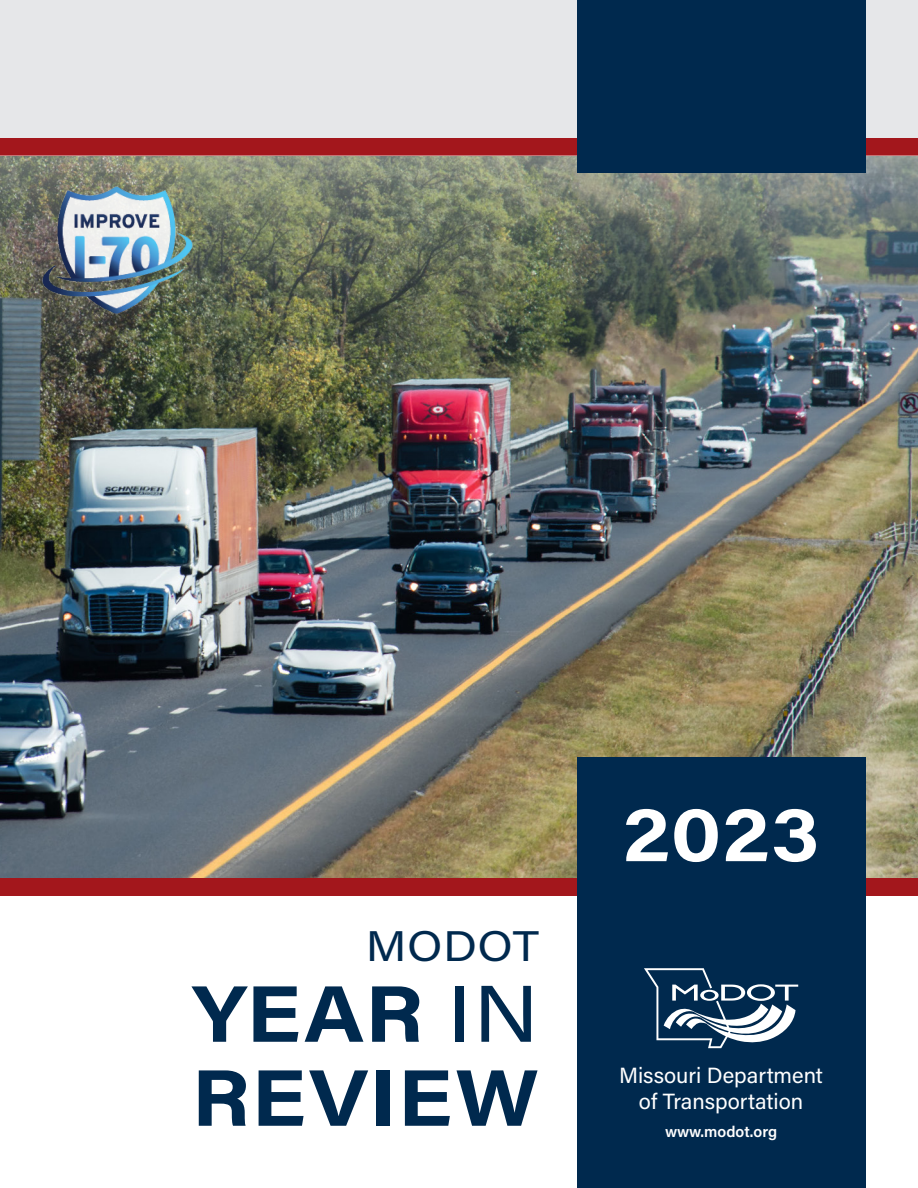
<style>
.page{position:relative;width:918px;height:1188px;background:#fff}
.page>*{position:absolute;margin:0;border:0;box-sizing:border-box;transform-origin:0 0}
.t1{font:700 80.25px "Acumin Pro";letter-spacing:.015em;color:#00294e;scale:1.1 1}
.t2{font:700 74.7px "Acumin Pro";color:#fff;scale:1.1 1}
.t3{font:42.9px "Acumin Pro";letter-spacing:.01em;color:#00294e;scale:1.1 1}
.t4{font:22.05px/25.5px "Acumin Pro";color:#fff;text-align:center}
.t5{font:600 15.45px "Acumin Pro";color:#fff}
.s1{font-weight:400}
</style>
<div class="page">
<div style="left:0;top:0;width:918px;height:138px;background:#e6e7e9"></div>
<div style="left:0;top:138px;width:917px;height:18px;background:#a3171c"></div>
<img style="left:0;top:156px;width:918px;height:722px">
<div style="left:0;top:878px;width:917px;height:18px;background:#a3171c"></div>
<div style="left:577px;top:757px;width:288px;height:431px;background:#00294e"></div>
<div style="left:577px;top:0;width:289px;height:172px;background:#00294e"></div>
<svg style="left:644px;top:968px;width:154px;height:80px"></svg>
<img style="left:31px;top:166px;width:173px;height:169px">
<p class="t3" style="left:366px;top:916px;width:159px">MODOT</p>
<p class="t1" style="left:192px;top:957px;width:317px">YEAR <span class="s1">IN</span></p>
<p class="t1" style="left:192px;top:1041px;width:317px">REVIEW</p>
<p class="t2" style="left:623px;top:783px;width:180px">2023</p>
<p class="t4" style="left:619px;top:1062px;width:205px">Missouri Department of Transportation</p>
<p class="t5" style="left:665px;top:1121px;width:114px">www.modot.org</p>
</div>
